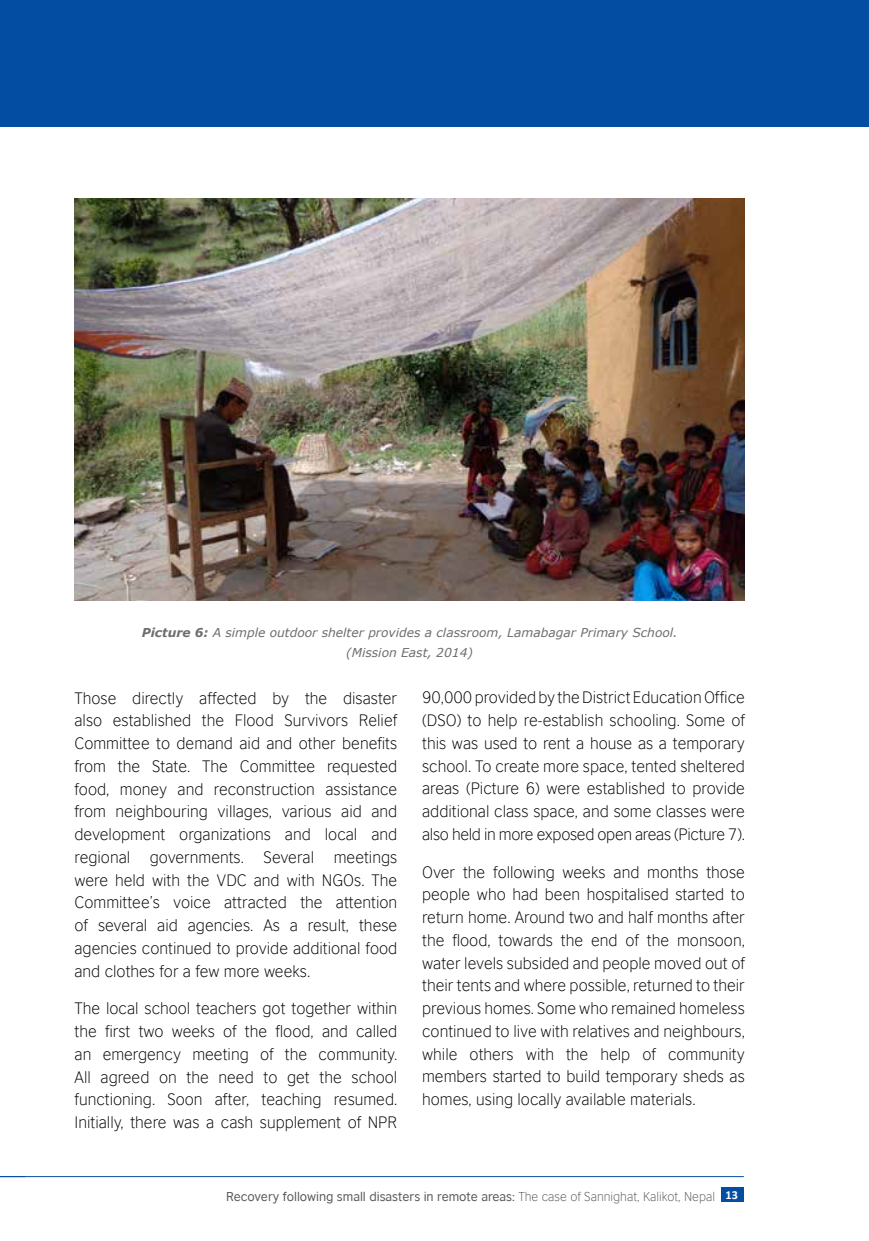
<style>
.page{position:relative;width:869px;height:1241px;background:#fff}
.page>*{position:absolute;margin:0;border:0;box-sizing:border-box;transform-origin:0 0}
.t1{font:300 15.75px/22.8px "British Council Sans";color:#000;text-align:justify}
.t2{font:italic 12.25px/19.9px "Verdana";color:#6d6e71;text-align:center}
.t3{font:12.25px "British Council Sans";color:#58595b}
.s1{font-weight:700}
.s2{font-weight:300}
.s3{font-family:"Calibri";font-weight:700;color:#fff}
</style>
<div class="page">
<div style="left:721px;top:1186px;width:22px;height:15px;background:#034ea2"></div>
<hr style="left:0;top:1175px;width:743px;height:1px;background:#034ea2">
<div style="left:0;top:0;width:868px;height:126px;background:#034ea2"></div>
<img style="left:74px;top:198px;width:670px;height:402px">
<p class="t2" style="left:142px;top:622px;width:537px"><span class="s1">Picture 6:</span> A simple outdoor shelter provides a classroom, Lamabagar Primary School. (Mission East, 2014)</p>
<p class="t1" style="left:74px;top:686px;width:324px">Those directly affected by the disaster also established the Flood Survivors Relief Committee to demand aid and other benefits from the State. The Committee requested food, money and reconstruction assistance from neighbouring villages, various aid and development organizations and local and regional governments. Several meetings were held with the VDC and with NGOs. The Committee’s voice attracted the attention of several aid agencies. As a result, these agencies continued to provide additional food and clothes for a few more weeks.</p>
<p class="t1" style="left:74px;top:996px;width:324px">The local school teachers got together within the first two weeks of the flood, and called an emergency meeting of the community.<br>All agreed on the need to get the school functioning. Soon after, teaching resumed.<br>Initially, there was a cash supplement of NPR</p>
<p class="t1" style="left:422px;top:686px;width:324px">90,000provided by theDistrict EducationOffice (DSO) to help re-establish schooling. Some of this was used to rent a house as a temporary school. To create more space, tented sheltered areas (Picture 6) were established to provide additional class space, and some classes were also held in more exposed open areas (Picture 7).</p>
<p class="t1" style="left:422px;top:860px;width:324px">Over the following weeks and months those people who had been hospitalised started to return home. Around two and half months after the flood, towards the end of the monsoon, water levels subsided and people moved out of their tents and where possible, returned to their previous homes. Some who remained homeless continued to live with relatives and neighbours, while others with the help of community members started to build temporary sheds as homes, using locally available materials.</p>
<p class="t3" style="left:226px;top:1188px;width:513px">Recovery following small disasters in remote areas: <span class="s2">The case of Sannighat, Kalikot, Nepal</span> <span class="s3">13</span></p>
</div>
